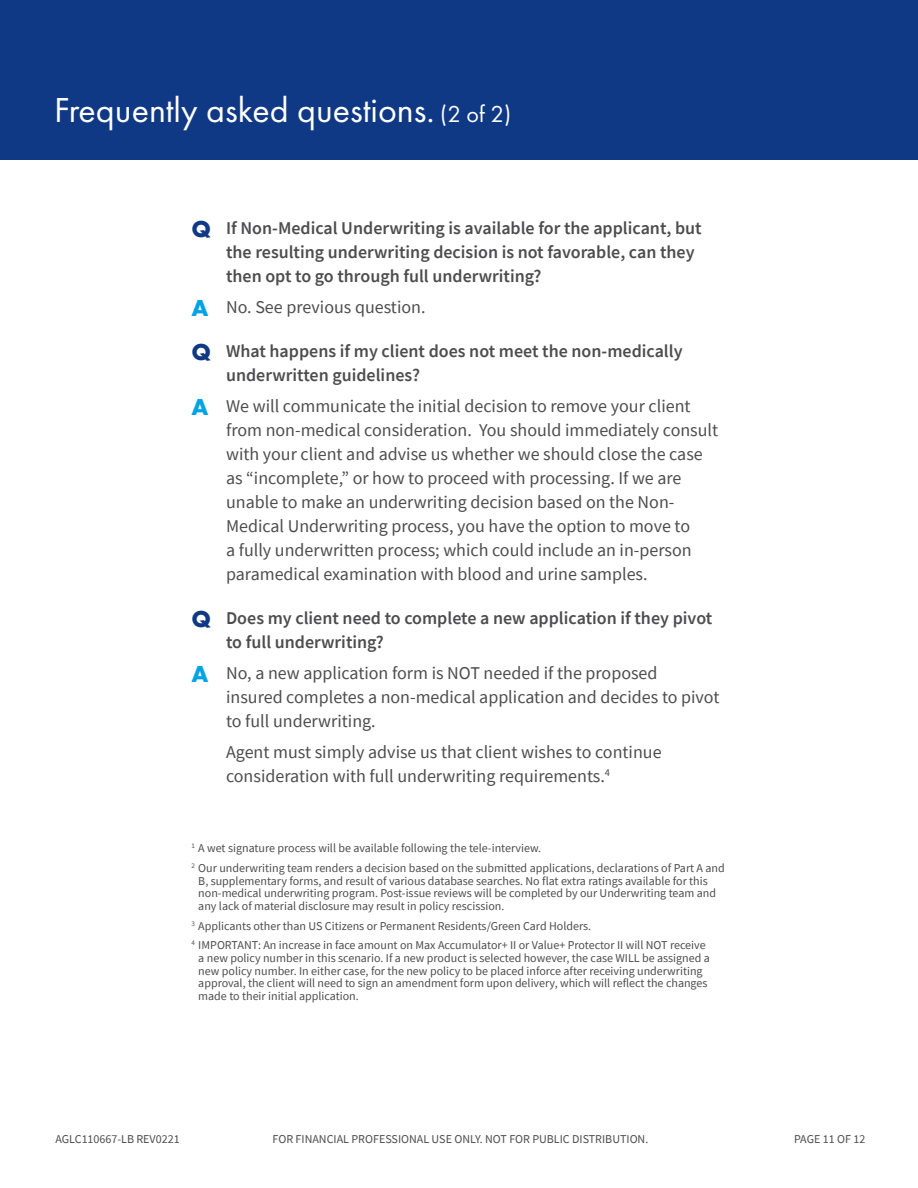
<style>
.page{position:relative;width:918px;height:1188px;background:#fff}
.page>*{position:absolute;margin:0;border:0;box-sizing:border-box;transform-origin:0 0}
.Fut_PT_Bold_Headline{font:36px "Futura PT";color:#fff}
.Fut_PT_Book_Body_Cop{font:18px/24px "Source Sans Pro";color:#4d4d4f}
.Fut_PT_Book_Body_Cop-2{font:600 18px/24px "Source Sans Pro";color:#4d4d4f}
.Footnote{font:12px/12.8px "Source Sans Pro";color:#4d4d4f}
.s1{font-size:24px}
.s2{font-family:"Futura PT";font-weight:700;font-size:24px;color:#103985}
.s3{font-family:"Futura PT";font-weight:700;font-size:24px;color:#00a4e4}
</style>
<div class="page">
<div style="left:0;top:0;width:918px;height:159px;background:#103985"></div>
<p class="Fut_PT_Bold_Headline" style="left:54px;top:89px;width:459px">Frequently asked questions. <span class="s1">(2 of 2)</span></p>
<p class="Fut_PT_Book_Body_Cop-2" style="left:226px;top:216px;width:477px;text-indent:-34px"><span class="s2">Q</span> If Non-Medical Underwriting is available for the applicant, but the resulting underwriting decision is not favorable, can they then opt to go through full underwriting?</p>
<p class="Fut_PT_Book_Body_Cop" style="left:192px;top:295px;width:235px"><span class="s3">A</span> No. See previous question.</p>
<p class="Fut_PT_Book_Body_Cop-2" style="left:226px;top:339px;width:458px;text-indent:-34px"><span class="s2">Q</span> What happens if my client does not meet the non-medically underwritten guidelines?</p>
<p class="Fut_PT_Book_Body_Cop" style="left:226px;top:394px;width:494px;text-indent:-34px"><span class="s3">A</span> We will communicate the initial decision to remove your client from non-medical consideration. You should immediately consult with your client and advise us whether we should close the case as “incomplete,” or how to proceed with processing. If we are unable to make an underwriting decision based on the Non-Medical Underwriting process, you have the option to move to<br>a fully underwritten process; which could include an in-person paramedical examination with blood and urine samples.</p>
<p class="Fut_PT_Book_Body_Cop-2" style="left:226px;top:606px;width:488px;text-indent:-34px"><span class="s2">Q</span> Does my client need to complete a new application if they pivot to full underwriting?</p>
<p class="Fut_PT_Book_Body_Cop" style="left:226px;top:661px;width:495px;text-indent:-34px"><span class="s3">A</span> No, a new application form is NOT needed if the proposed<br>insured completes a non-medical application and decides to pivot to full underwriting.</p>
<p class="Fut_PT_Book_Body_Cop" style="left:226px;top:740px;width:437px">Agent must simply advise us that client wishes to continue consideration with full underwriting requirements.<sup>4</sup></p>
<p class="Footnote" style="left:192px;top:842px;width:351px"><sup>1</sup> A wet signature process will be available following the tele-interview.</p>
<p class="Footnote" style="left:198px;top:861px;width:528px;text-indent:-7px"><sup>2</sup> Our underwriting team renders a decision based on the submitted applications, declarations of Part A and B, supplementary forms, and result of various database searches. No flat extra ratings available for this non-medical underwriting program. Post-issue reviews will be completed by our Underwriting team and any lack of material disclosure may result in policy rescission.</p>
<p class="Footnote" style="left:192px;top:919px;width:401px"><sup>3</sup> Applicants other than US Citizens or Permanent Residents/Green Card Holders.</p>
<p class="Footnote" style="left:198px;top:939px;width:513px;text-indent:-7px"><sup>4</sup> IMPORTANT: An increase in face amount on Max Accumulator+ II or Value+ Protector II will NOT receive a new policy number in this scenario. If a new product is selected however, the case WILL be assigned a new policy number. In either case, for the new policy to be placed inforce after receiving underwriting approval, the client will need to sign an amendment form upon delivery, which will reflect the changes made to their initial application.</p>
<p class="Footnote" style="left:56px;top:1133px;width:126px">AGLC110667-LB REV0221</p>
<p class="Footnote" style="left:273px;top:1133px;width:377px">FOR FINANCIAL PROFESSIONAL USE ONLY. NOT FOR PUBLIC DISTRIBUTION.</p>
<p class="Footnote" style="left:794px;top:1133px;width:73px">PAGE 11 OF 12</p>
</div>
